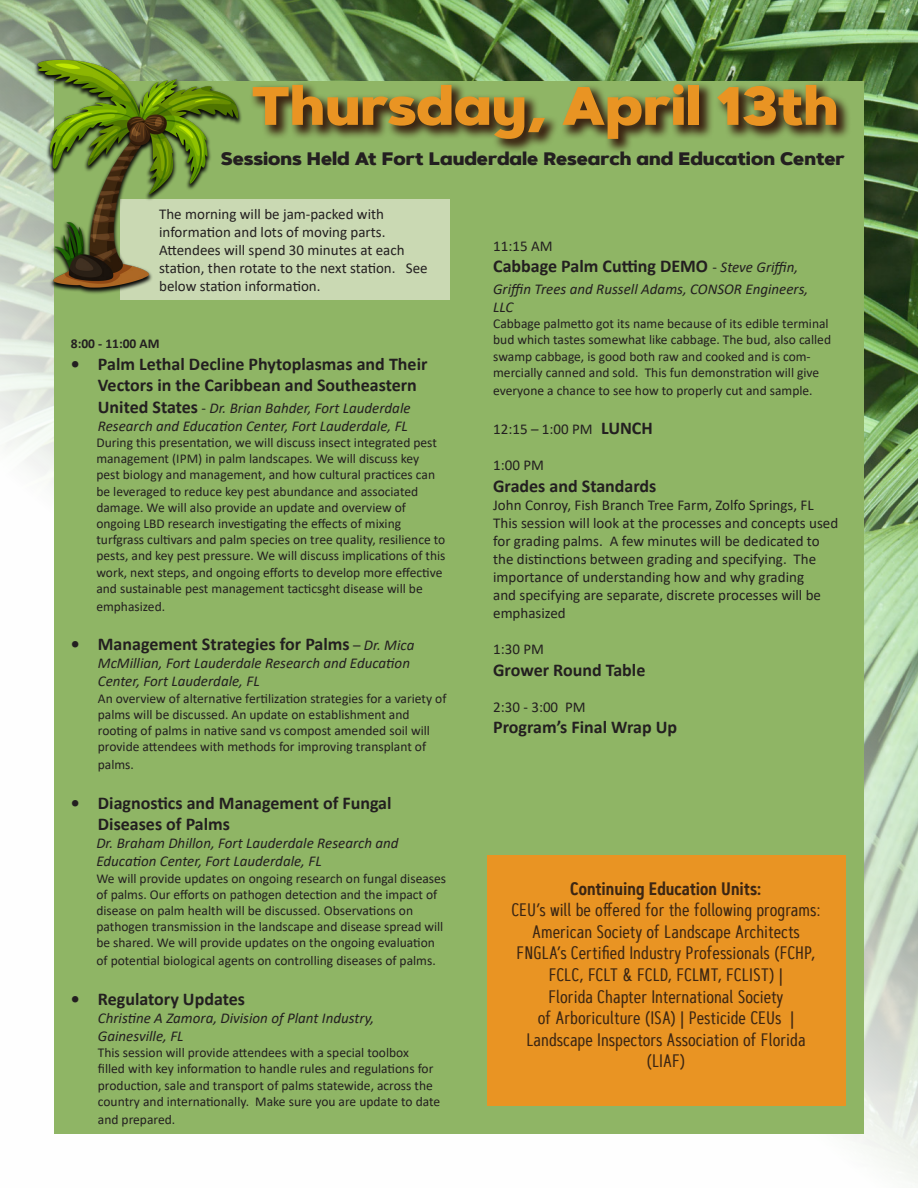
<style>
.page{position:relative;width:918px;height:1188px;background:#fff}
.page>*{position:absolute;margin:0;border:0;box-sizing:border-box;transform-origin:0 0}
.t1{font:900 54px "Artegra Sans Alt";color:#e99423}
.t2{font:700 18px/21.6px "Calibri";color:#231f20}
.t3{font:18px/21.6px "Artegra Sans Condensed";color:#3c2613;text-align:center}
.t4{font:900 18px "Artegra Sans Alt";color:#231f20}
.t5{font:600 18px "Artegra Sans Condensed";color:#3c2613}
.t6{font:15px/18px "Calibri";color:#231f20}
.t7{font:italic 15px/18px "Calibri";color:#231f20}
.t8{font:13.5px/16.2px "Calibri";color:#231f20}
.t9{font:700 13.5px "Calibri";color:#231f20}
.s1{font-weight:700;font-style:normal;font-size:18px}
.s2{font-style:normal}
.s3{font-weight:400;font-size:15px}
.s4{font-weight:400;font-style:italic;font-size:15px}
.s5{font-weight:700;font-size:18px}
</style>
<div class="page">
<img style="left:0;top:0;width:918px;height:1184px">
<div style="left:54px;top:81px;width:810px;height:1053px;background:#8fb565"></div>
<svg style="left:253px;top:84px;width:596px;height:68px"></svg>
<div style="left:121px;top:199px;width:329px;height:101px;background:#cad9b3"></div>
<img style="left:6px;top:55px;width:247px;height:245px">
<div style="left:487px;top:855px;width:358px;height:251px;background:#e99423"></div>
<p class="t1" style="left:251px;top:65px;width:589px">Thursday, April 13th</p>
<p class="t4" style="left:221px;top:145px;width:626px">Sessions Held At Fort Lauderdale Research and Education Center</p>
<p class="t6" style="left:159px;top:205px;width:270px">The morning will be jam-packed with information and lots of moving parts.<br>Attendees will spend 30 minutes at each station, then rotate to the next station. See below station information.</p>
<p class="t9" style="left:71px;top:334px;width:90px">8:00 - 11:00 AM</p>
<p class="t2" style="left:98px;top:353px;width:331px;text-indent:-27px">• Palm Lethal Decline Phytoplasmas and Their<br>Vectors in the Caribbean and Southeastern</p>
<p class="t7" style="left:98px;top:398px;width:314px"><span class="s1">United States</span> <span class="s2">-</span> Dr. Brian Bahder, Fort Lauderdale<br>Research and Education Center, Fort Lauderdale, FL</p>
<p class="t8" style="left:96px;top:434px;width:351px">During this presentation, we will discuss insect integrated pest management (IPM) in palm landscapes. We will discuss key pest biology and management, and how cultural practices can be leveraged to reduce key pest abundance and associated damage. We will also provide an update and overview of ongoing LBD research investigating the effects of mixing turfgrass cultivars and palm species on tree quality, resilience to pests, and key pest pressure. We will discuss implications of this work, next steps, and ongoing efforts to develop more effective and sustainable pest management tacticsght disease will be</p>
<p class="t8" style="left:96px;top:598px;width:70px">emphasized.</p>
<p class="t2" style="left:71px;top:633px;width:345px">• Management Strategies for Palms <span class="s3">–</span> <span class="s4">Dr. Mica</span></p>
<p class="t7" style="left:98px;top:654px;width:314px">McMillian, Fort Lauderdale Research and Education<br>Center, Fort Lauderdale, FL</p>
<p class="t8" style="left:98px;top:690px;width:350px">An overview of alternative fertilization strategies for a variety of</p>
<p class="t8" style="left:98px;top:706px;width:313px">palms will be discussed. An update on establishment and</p>
<p class="t8" style="left:98px;top:722px;width:334px">rooting of palms in native sand vs compost amended soil will</p>
<p class="t8" style="left:98px;top:738px;width:330px">provide attendees with methods for improving transplant of</p>
<p class="t8" style="left:98px;top:756px;width:38px">palms.</p>
<p class="t2" style="left:98px;top:792px;width:295px;text-indent:-27px">• Diagnostics and Management of Fungal<br>Diseases of Palms</p>
<p class="t7" style="left:96px;top:834px;width:304px">Dr. Braham Dhillon, Fort Lauderdale Research and</p>
<p class="t7" style="left:96px;top:852px;width:227px">Education Center, Fort Lauderdale, FL</p>
<p class="t8" style="left:96px;top:870px;width:351px">We will provide updates on ongoing research on fungal diseases</p>
<p class="t8" style="left:96px;top:886px;width:343px">of palms. Our efforts on pathogen detection and the impact of</p>
<p class="t8" style="left:96px;top:902px;width:318px">disease on palm health will be discussed. Observations on</p>
<p class="t8" style="left:96px;top:918px;width:349px">pathogen transmission in the landscape and disease spread will</p>
<p class="t8" style="left:96px;top:935px;width:340px">be shared. We will provide updates on the ongoing evaluation</p>
<p class="t8" style="left:96px;top:953px;width:341px">of potential biological agents on controlling diseases of palms.</p>
<p class="t2" style="left:71px;top:988px;width:176px">• Regulatory Updates</p>
<p class="t7" style="left:98px;top:1008px;width:278px">Christine A Zamora, Division of Plant Industry,</p>
<p class="t7" style="left:98px;top:1026px;width:87px">Gainesville, FL</p>
<p class="t8" style="left:98px;top:1044px;width:344px">This session will provide attendees with a special toolbox<br>filled with key information to handle rules and regulations for production, sale and transport of palms statewide, across the country and internationally. Make sure you are update to date</p>
<p class="t8" style="left:98px;top:1111px;width:79px">and prepared.</p>
<p class="t6" style="left:493px;top:236px;width:61px">11:15 AM</p>
<p class="t2" style="left:493px;top:255px;width:306px">Cabbage Palm Cutting DEMO <span class="s3">-</span> <span class="s4">Steve Griffin,</span></p>
<p class="t7" style="left:493px;top:279px;width:317px">Griffin Trees and Russell Adams, CONSOR Engineers,<br>LLC</p>
<p class="t8" style="left:493px;top:315px;width:339px">Cabbage palmetto got its name because of its edible terminal bud which tastes somewhat like cabbage. The bud, also called swamp cabbage, is good both raw and cooked and is com&shy;mercially canned and sold. This fun demonstration will give</p>
<p class="t8" style="left:493px;top:382px;width:321px">everyone a chance to see how to properly cut and sample.</p>
<p class="t6" style="left:493px;top:420px;width:161px">12:15 – 1:00 PM <span class="s5">LUNCH</span></p>
<p class="t6" style="left:493px;top:456px;width:52px">1:00 PM</p>
<p class="t2" style="left:493px;top:475px;width:165px">Grades and Standards</p>
<p class="t6" style="left:493px;top:496px;width:322px">John Conroy, Fish Branch Tree Farm, Zolfo Springs, FL</p>
<p class="t6" style="left:493px;top:514px;width:347px">This session will look at the processes and concepts used for grading palms. A few minutes will be dedicated to the distinctions between grading and specifying. The importance of understanding how and why grading<br>and specifying are separate, discrete processes will be emphasized</p>
<p class="t6" style="left:493px;top:640px;width:52px">1:30 PM</p>
<p class="t2" style="left:493px;top:659px;width:154px">Grower Round Table</p>
<p class="t6" style="left:493px;top:697px;width:94px">2:30 - 3:00 PM</p>
<p class="t2" style="left:493px;top:716px;width:185px">Program’s Final Wrap Up</p>
<p class="t5" style="left:570px;top:875px;width:193px">Continuing Education Units:</p>
<p class="t3" style="left:511px;top:899px;width:311px">CEU’s will be offered for the following programs:</p>
<p class="t3" style="left:532px;top:920px;width:269px">American Society of Landscape Architects</p>
<p class="t3" style="left:517px;top:942px;width:300px">FNGLA’s Certified Industry Professionals (FCHP,<br>FCLC, FCLT &amp; FCLD, FCLMT, FCLIST) |</p>
<p class="t3" style="left:548px;top:985px;width:237px">Florida Chapter International Society</p>
<p class="t3" style="left:538px;top:1007px;width:258px">of Arboriculture (ISA) | Pesticide CEUs |</p>
<p class="t3" style="left:526px;top:1028px;width:281px">Landscape Inspectors Association of Florida (LIAF)</p>
</div>
